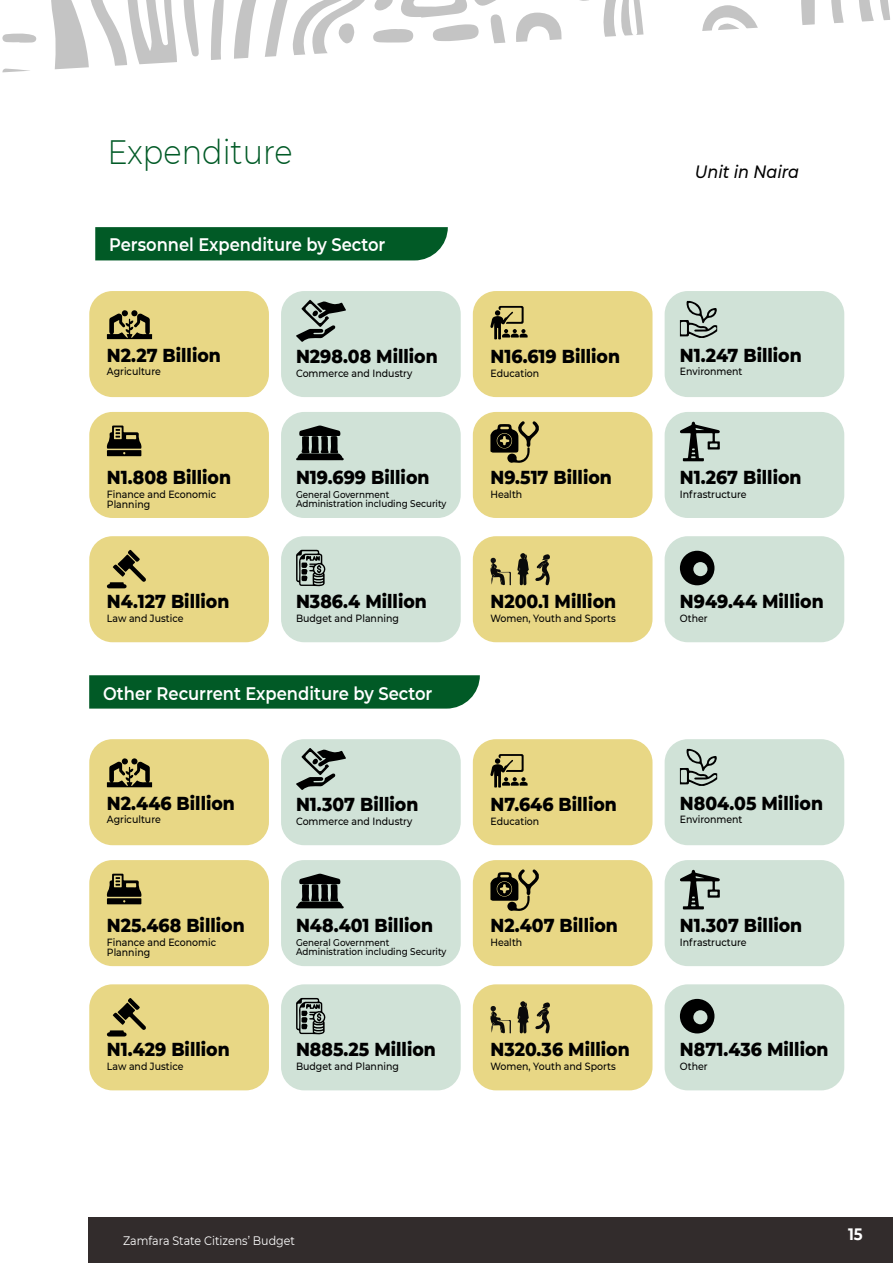
<style>
.page{position:relative;width:893px;height:1263px;background:#fff}
.page>*{position:absolute;margin:0;border:0;box-sizing:border-box;transform-origin:0 0}
.t1{font:300 33.75px "Montserrat";color:#015a26;scale:.9 1}
.t2{font:800 19.2px "Montserrat";color:#000;scale:.9 1}
.t3{font:600 18.15px "Montserrat";color:#fff;scale:.9 1}
.t4{font:italic 500 17.85px "Montserrat";color:#000;scale:.9 1}
.t5{font:700 16.5px "Montserrat";color:#fff;scale:.9 1}
.t6{font:12.3px "Montserrat";color:#fff;scale:.9 1}
.t7{font:500 10.5px/10.4px "Montserrat";color:#000;scale:.9 1}
.t8{font:500 9.75px/9.6px "Montserrat";color:#000;scale:.9 1}
</style>
<div class="page">
<svg style="left:2px;top:33px;width:34px;height:10px"></svg>
<svg style="left:2px;top:68px;width:28px;height:4px"></svg>
<svg style="left:51px;top:0;width:839px;height:70px"></svg>
<div style="left:89px;top:291px;width:180px;height:106px;background:#e8d785;border-radius:23px"></div>
<div style="left:281px;top:291px;width:180px;height:106px;background:#d0e2d7;border-radius:23px"></div>
<div style="left:88px;top:1218px;width:805px;height:45px;background:#322c2c"></div>
<div style="left:95px;top:227px;width:353px;height:33px;background:#015a26"></div>
<svg style="left:107px;top:310px;width:45px;height:29px"></svg>
<svg style="left:296px;top:300px;width:50px;height:42px"></svg>
<div style="left:473px;top:291px;width:179px;height:106px;background:#e8d785;border-radius:23px"></div>
<svg style="left:490px;top:306px;width:38px;height:33px"></svg>
<div style="left:665px;top:291px;width:179px;height:106px;background:#d0e2d7;border-radius:23px"></div>
<div style="left:89px;top:412px;width:180px;height:106px;background:#e8d785;border-radius:23px"></div>
<div style="left:281px;top:412px;width:180px;height:106px;background:#d0e2d7;border-radius:23px"></div>
<svg style="left:680px;top:301px;width:37px;height:37px"></svg>
<svg style="left:107px;top:425px;width:35px;height:31px"></svg>
<svg style="left:296px;top:425px;width:48px;height:36px"></svg>
<div style="left:473px;top:412px;width:179px;height:106px;background:#e8d785;border-radius:23px"></div>
<div style="left:665px;top:412px;width:179px;height:106px;background:#d0e2d7;border-radius:23px"></div>
<svg style="left:490px;top:421px;width:49px;height:42px"></svg>
<svg style="left:680px;top:421px;width:40px;height:40px"></svg>
<div style="left:89px;top:536px;width:180px;height:106px;background:#e8d785;border-radius:23px"></div>
<div style="left:281px;top:536px;width:180px;height:106px;background:#d0e2d7;border-radius:23px"></div>
<div style="left:473px;top:536px;width:179px;height:106px;background:#e8d785;border-radius:23px"></div>
<div style="left:665px;top:536px;width:179px;height:106px;background:#d0e2d7;border-radius:23px"></div>
<svg style="left:680px;top:551px;width:34px;height:34px"></svg>
<svg style="left:107px;top:549px;width:39px;height:39px"></svg>
<svg style="left:296px;top:550px;width:30px;height:36px"></svg>
<svg style="left:517px;top:553px;width:12px;height:32px"></svg>
<svg style="left:535px;top:554px;width:15px;height:31px"></svg>
<svg style="left:490px;top:558px;width:21px;height:27px"></svg>
<div style="left:89px;top:739px;width:180px;height:106px;background:#e8d785;border-radius:23px"></div>
<div style="left:281px;top:739px;width:180px;height:106px;background:#d0e2d7;border-radius:23px"></div>
<svg style="left:89px;top:675px;width:391px;height:34px;background:#0a602e"></svg>
<svg style="left:107px;top:758px;width:45px;height:29px"></svg>
<svg style="left:296px;top:748px;width:50px;height:42px"></svg>
<div style="left:473px;top:739px;width:179px;height:106px;background:#e8d785;border-radius:23px"></div>
<svg style="left:490px;top:754px;width:38px;height:34px"></svg>
<div style="left:665px;top:739px;width:179px;height:106px;background:#d0e2d7;border-radius:23px"></div>
<div style="left:89px;top:860px;width:180px;height:106px;background:#e8d785;border-radius:23px"></div>
<div style="left:281px;top:860px;width:180px;height:106px;background:#d0e2d7;border-radius:23px"></div>
<svg style="left:680px;top:749px;width:37px;height:37px"></svg>
<svg style="left:107px;top:874px;width:35px;height:30px"></svg>
<svg style="left:296px;top:873px;width:48px;height:36px"></svg>
<div style="left:473px;top:860px;width:179px;height:106px;background:#e8d785;border-radius:23px"></div>
<div style="left:665px;top:860px;width:179px;height:106px;background:#d0e2d7;border-radius:23px"></div>
<svg style="left:490px;top:869px;width:49px;height:42px"></svg>
<svg style="left:680px;top:870px;width:40px;height:39px"></svg>
<div style="left:89px;top:984px;width:180px;height:106px;background:#e8d785;border-radius:23px"></div>
<div style="left:281px;top:984px;width:180px;height:106px;background:#d0e2d7;border-radius:23px"></div>
<div style="left:473px;top:984px;width:179px;height:106px;background:#e8d785;border-radius:23px"></div>
<div style="left:665px;top:984px;width:179px;height:106px;background:#d0e2d7;border-radius:23px"></div>
<svg style="left:680px;top:999px;width:34px;height:34px"></svg>
<svg style="left:107px;top:998px;width:39px;height:38px"></svg>
<svg style="left:296px;top:998px;width:30px;height:36px"></svg>
<svg style="left:517px;top:1001px;width:12px;height:32px"></svg>
<svg style="left:535px;top:1002px;width:15px;height:32px"></svg>
<svg style="left:490px;top:1006px;width:21px;height:28px"></svg>
<h1 class="t1" style="left:107px;top:129px;width:207px">Expenditure</h1>
<p class="t4" style="left:695px;top:159px;width:118px">Unit in Naira</p>
<p class="t3" style="left:109px;top:232px;width:308px">Personnel Expenditure by Sector</p>
<p class="t2" style="left:107px;top:341px;width:128px">N2.27 Billion</p>
<p class="t2" style="left:296px;top:342px;width:159px">N298.08 Million</p>
<p class="t2" style="left:490px;top:342px;width:146px">N16.619 Billion</p>
<p class="t2" style="left:680px;top:341px;width:137px">N1.247 Billion</p>
<p class="t7" style="left:107px;top:366px;width:61px">Agriculture</p>
<p class="t7" style="left:296px;top:367px;width:131px">Commerce and Industry</p>
<p class="t7" style="left:490px;top:367px;width:56px">Education</p>
<p class="t7" style="left:680px;top:366px;width:71px">Environment</p>
<p class="t2" style="left:107px;top:463px;width:139px">N1.808 Billion</p>
<p class="t2" style="left:296px;top:463px;width:150px">N19.699 Billion</p>
<p class="t2" style="left:490px;top:463px;width:136px">N9.517 Billion</p>
<p class="t2" style="left:680px;top:463px;width:137px">N1.267 Billion</p>
<p class="t7" style="left:107px;top:488px;width:123px">Finance and Economic<br>Planning</p>
<p class="t8" style="left:296px;top:489px;width:169px">General Government<br>Administration including Security</p>
<p class="t7" style="left:490px;top:488px;width:37px">Health</p>
<p class="t7" style="left:680px;top:488px;width:76px">Infrastructure</p>
<p class="t2" style="left:107px;top:587px;width:138px">N4.127 Billion</p>
<p class="t2" style="left:296px;top:587px;width:147px">N386.4 Million</p>
<p class="t2" style="left:490px;top:587px;width:141px">N200.1 Million</p>
<p class="t2" style="left:680px;top:587px;width:161px">N949.44 Million</p>
<p class="t7" style="left:107px;top:612px;width:87px">Law and Justice</p>
<p class="t7" style="left:296px;top:612px;width:116px">Budget and Planning</p>
<p class="t7" style="left:490px;top:612px;width:141px">Women, Youth and Sports</p>
<p class="t7" style="left:680px;top:612px;width:32px">Other</p>
<p class="t3" style="left:103px;top:680px;width:367px">Other Recurrent Expenditure by Sector</p>
<p class="t2" style="left:107px;top:789px;width:144px">N2.446 Billion</p>
<p class="t2" style="left:296px;top:790px;width:137px">N1.307 Billion</p>
<p class="t2" style="left:490px;top:790px;width:142px">N7.646 Billion</p>
<p class="t2" style="left:680px;top:789px;width:161px">N804.05 Million</p>
<p class="t7" style="left:107px;top:814px;width:61px">Agriculture</p>
<p class="t7" style="left:296px;top:815px;width:131px">Commerce and Industry</p>
<p class="t7" style="left:490px;top:815px;width:56px">Education</p>
<p class="t7" style="left:680px;top:814px;width:71px">Environment</p>
<p class="t2" style="left:107px;top:911px;width:155px">N25.468 Billion</p>
<p class="t2" style="left:296px;top:911px;width:154px">N48.401 Billion</p>
<p class="t2" style="left:490px;top:911px;width:143px">N2.407 Billion</p>
<p class="t2" style="left:680px;top:911px;width:137px">N1.307 Billion</p>
<p class="t7" style="left:107px;top:936px;width:123px">Finance and Economic<br>Planning</p>
<p class="t8" style="left:296px;top:937px;width:169px">General Government<br>Administration including Security</p>
<p class="t7" style="left:490px;top:936px;width:37px">Health</p>
<p class="t7" style="left:680px;top:936px;width:76px">Infrastructure</p>
<p class="t2" style="left:107px;top:1035px;width:138px">N1.429 Billion</p>
<p class="t2" style="left:296px;top:1035px;width:157px">N885.25 Million</p>
<p class="t2" style="left:490px;top:1035px;width:156px">N320.36 Million</p>
<p class="t2" style="left:680px;top:1035px;width:167px">N871.436 Million</p>
<p class="t7" style="left:107px;top:1060px;width:87px">Law and Justice</p>
<p class="t7" style="left:296px;top:1060px;width:116px">Budget and Planning</p>
<p class="t7" style="left:490px;top:1060px;width:141px">Women, Youth and Sports</p>
<p class="t7" style="left:680px;top:1060px;width:32px">Other</p>
<p class="t6" style="left:123px;top:1232px;width:193px">Zamfara State Citizens’ Budget</p>
<p class="t5" style="left:848px;top:1223px;width:18px">15</p>
</div>
